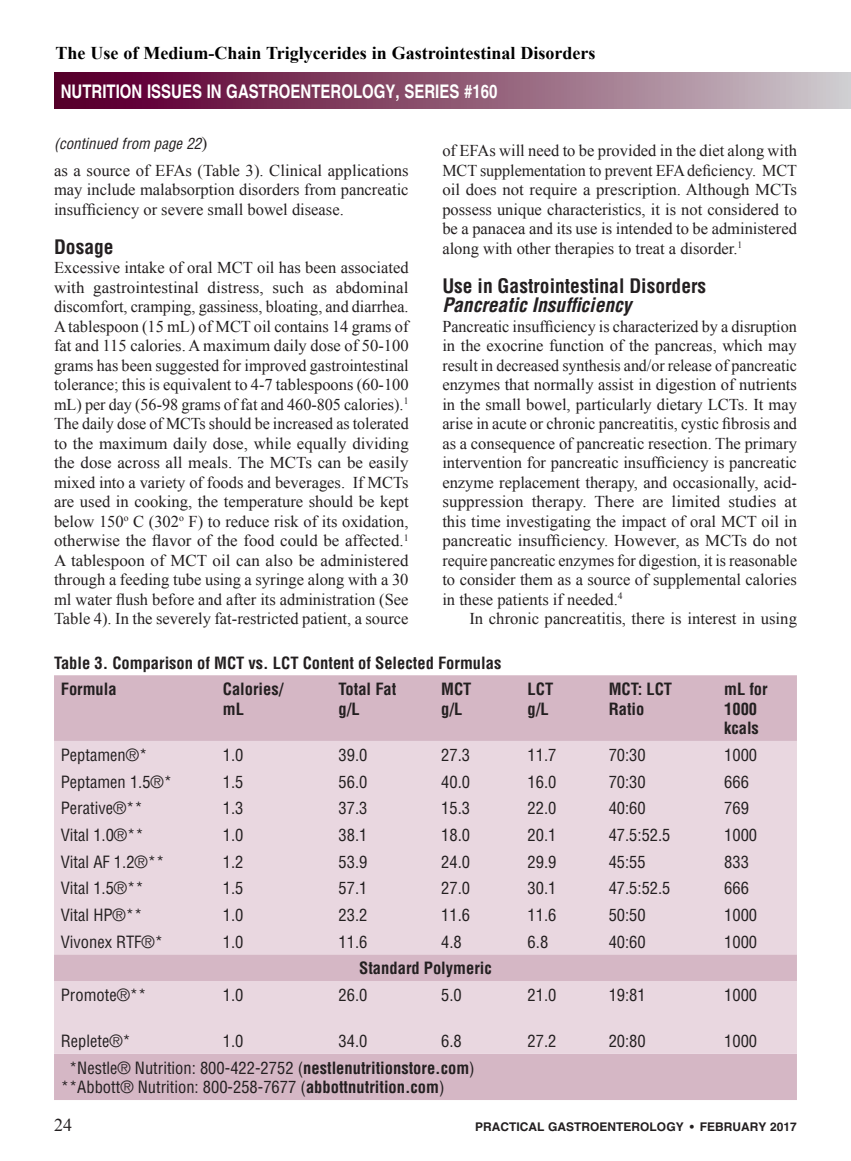
<style>
.page{position:relative;width:851px;height:1161px;background:#fff}
.page>*{position:absolute;margin:0;border:0;box-sizing:border-box;transform-origin:0 0}
.A_Subhead_first_line{font:700 condensed 19.5px "Helvetica";color:#231f20}
.A_Subhead_first_line-2{font:italic 700 condensed 19.5px "Helvetica";color:#231f20}
.t1{font:700 18.75px "Helvetica";color:#fff;scale:.8 1}
.t2{font:700 18px "Times New Roman";color:#000}
.t3{font:18px "Times New Roman";color:#231f20}
.A_Body_Copy-1st_P{font:16.5px/19.5px "Times New Roman";color:#231f20;text-align:justify}
.A_Table_type{font:condensed 16.5px "Helvetica";color:#231f20}
.A_table_header{font:700 condensed 16.5px/19.5px "Helvetica";color:#231f20}
.A_Body_Copy{font:16.5px "Times New Roman";color:#231f20}
.t4{font:italic condensed 15px "Helvetica";color:#231f20}
.t5{font:700 12px "Helvetica";color:#231f20}
.s1{font-family:"Times";font-style:normal;font-stretch:normal;font-size:18px}
.s2{font-weight:700}
</style>
<div class="page">
<div style="left:54px;top:73px;width:796px;height:36px;background:linear-gradient(to right,#540023,#ccc6c9)"></div>
<div style="left:54px;top:675px;width:742px;height:425px;background:#d5b7c5"></div>
<svg style="left:54px;top:741px;width:742px;height:313px;fill:#e9d7e0"></svg>
<p class="t2" style="left:56px;top:40px;width:541px">The Use of Medium-Chain Triglycerides in Gastrointestinal Disorders</p>
<p class="t1" style="left:61px;top:79px;width:547px">NUTRITION ISSUES IN GASTROENTEROLOGY, SERIES #160</p>
<p class="t4" style="left:54px;top:134px;width:155px">(continued from page 22<span class="s1">)</span></p>
<p class="A_Body_Copy-1st_P" style="left:442px;top:140px;width:356px">of EFAs will need to be provided in the diet along with MCT supplementation to prevent EFA deficiency. MCT oil does not require a prescription. Although MCTs possess unique characteristics, it is not considered to be a panacea and its use is intended to be administered along with other therapies to treat a disorder.<sup>1</sup></p>
<p class="A_Subhead_first_line" style="left:442px;top:273px;width:265px">Use in Gastrointestinal Disorders</p>
<p class="A_Subhead_first_line-2" style="left:442px;top:293px;width:191px">Pancreatic Insufficiency</p>
<p class="A_Body_Copy-1st_P" style="left:442px;top:316px;width:356px">Pancreatic insufficiency is characterized by a disruption in the exocrine function of the pancreas, which may result in decreased synthesis and/or release of pancreatic enzymes that normally assist in digestion of nutrients in the small bowel, particularly dietary LCTs. It may arise in acute or chronic pancreatitis, cystic fibrosis and as a consequence of pancreatic resection. The primary intervention for pancreatic insufficiency is pancreatic enzyme replacement therapy, and occasionally, acid&shy;suppression therapy. There are limited studies at this time investigating the impact of oral MCT oil in pancreatic insufficiency. However, as MCTs do not require pancreatic enzymes for digestion, it is reasonable to consider them as a source of supplemental calories in these patients if needed.<sup>4</sup></p>
<p class="A_Body_Copy" style="left:469px;top:607px;width:329px">In chronic pancreatitis, there is interest in using</p>
<p class="A_table_header" style="left:54px;top:653px;width:449px">Table 3. Comparison of MCT vs. LCT Content of Selected Formulas</p>
<p class="A_table_header" style="left:61px;top:679px;width:57px">Formula</p>
<p class="A_table_header" style="left:223px;top:679px;width:62px">Calories/</p>
<p class="A_table_header" style="left:223px;top:699px;width:23px">mL</p>
<p class="A_Body_Copy-1st_P" style="left:54px;top:160px;width:356px">as a source of EFAs (Table 3). Clinical applications may include malabsorption disorders from pancreatic insufficiency or severe small bowel disease.</p>
<p class="A_Subhead_first_line" style="left:54px;top:234px;width:61px">Dosage</p>
<p class="A_Body_Copy-1st_P" style="left:54px;top:257px;width:356px">Excessive intake of oral MCT oil has been associated with gastrointestinal distress, such as abdominal discomfort, cramping, gassiness, bloating, and diarrhea.<br>A tablespoon (15 mL) of MCT oil contains 14 grams of fat and 115 calories. A maximum daily dose of 50-100 grams has been suggested for improved gastrointestinal tolerance; this is equivalent to 4-7 tablespoons (60-100 mL) per day (56-98 grams of fat and 460-805 calories).<sup>1<br></sup>The daily dose of MCTs should be increased as tolerated to the maximum daily dose, while equally dividing the dose across all meals. The MCTs can be easily mixed into a variety of foods and beverages. If MCTs are used in cooking, the temperature should be kept below 150<sup>o</sup> C (302<sup>o</sup> F) to reduce risk of its oxidation, otherwise the flavor of the food could be affected.<sup>1<br></sup>A tablespoon of MCT oil can also be administered through a feeding tube using a syringe along with a 30 ml water flush before and after its administration (See Table 4). In the severely fat-restricted patient, a source</p>
<p class="A_table_header" style="left:441px;top:679px;width:32px">MCT</p>
<p class="A_table_header" style="left:441px;top:699px;width:23px">g/L</p>
<p class="A_table_header" style="left:527px;top:679px;width:27px">LCT</p>
<p class="A_table_header" style="left:527px;top:699px;width:23px">g/L</p>
<p class="A_table_header" style="left:608px;top:679px;width:65px">MCT: LCT</p>
<p class="A_table_header" style="left:608px;top:699px;width:37px">Ratio</p>
<p class="A_table_header" style="left:338px;top:679px;width:59px">Total Fat</p>
<p class="A_table_header" style="left:338px;top:699px;width:23px">g/L</p>
<p class="A_table_header" style="left:724px;top:679px;width:45px">mL for<br>1000 kcals</p>
<p class="A_Table_type" style="left:61px;top:745px;width:88px">Peptamen®*</p>
<p class="A_Table_type" style="left:223px;top:745px;width:22px">1.0</p>
<p class="A_Table_type" style="left:338px;top:745px;width:30px">39.0</p>
<p class="A_Table_type" style="left:441px;top:745px;width:30px">27.3</p>
<p class="A_Table_type" style="left:527px;top:745px;width:30px">11.7</p>
<p class="A_Table_type" style="left:608px;top:745px;width:39px">70:30</p>
<p class="A_Table_type" style="left:724px;top:745px;width:34px">1000</p>
<p class="A_Table_type" style="left:61px;top:771px;width:113px">Peptamen 1.5®*</p>
<p class="A_Table_type" style="left:223px;top:771px;width:22px">1.5</p>
<p class="A_Table_type" style="left:338px;top:771px;width:30px">56.0</p>
<p class="A_Table_type" style="left:441px;top:771px;width:30px">40.0</p>
<p class="A_Table_type" style="left:527px;top:771px;width:30px">16.0</p>
<p class="A_Table_type" style="left:608px;top:771px;width:39px">70:30</p>
<p class="A_Table_type" style="left:724px;top:771px;width:26px">666</p>
<p class="A_Table_type" style="left:61px;top:798px;width:83px">Perative®**</p>
<p class="A_Table_type" style="left:223px;top:798px;width:22px">1.3</p>
<p class="A_Table_type" style="left:338px;top:798px;width:30px">37.3</p>
<p class="A_Table_type" style="left:441px;top:798px;width:30px">15.3</p>
<p class="A_Table_type" style="left:527px;top:798px;width:30px">22.0</p>
<p class="A_Table_type" style="left:608px;top:798px;width:39px">40:60</p>
<p class="A_Table_type" style="left:724px;top:798px;width:26px">769</p>
<p class="A_Table_type" style="left:61px;top:825px;width:84px">Vital 1.0®**</p>
<p class="A_Table_type" style="left:223px;top:825px;width:22px">1.0</p>
<p class="A_Table_type" style="left:338px;top:825px;width:30px">38.1</p>
<p class="A_Table_type" style="left:441px;top:825px;width:30px">18.0</p>
<p class="A_Table_type" style="left:527px;top:825px;width:30px">20.1</p>
<p class="A_Table_type" style="left:608px;top:825px;width:63px">47.5:52.5</p>
<p class="A_Table_type" style="left:724px;top:825px;width:34px">1000</p>
<p class="A_Table_type" style="left:61px;top:851px;width:105px">Vital AF 1.2®**</p>
<p class="A_Table_type" style="left:223px;top:851px;width:22px">1.2</p>
<p class="A_Table_type" style="left:338px;top:851px;width:30px">53.9</p>
<p class="A_Table_type" style="left:441px;top:851px;width:30px">24.0</p>
<p class="A_Table_type" style="left:527px;top:851px;width:30px">29.9</p>
<p class="A_Table_type" style="left:608px;top:851px;width:39px">45:55</p>
<p class="A_Table_type" style="left:724px;top:851px;width:26px">833</p>
<p class="A_Table_type" style="left:61px;top:878px;width:84px">Vital 1.5®**</p>
<p class="A_Table_type" style="left:223px;top:878px;width:22px">1.5</p>
<p class="A_Table_type" style="left:338px;top:878px;width:30px">57.1</p>
<p class="A_Table_type" style="left:441px;top:878px;width:30px">27.0</p>
<p class="A_Table_type" style="left:527px;top:878px;width:30px">30.1</p>
<p class="A_Table_type" style="left:608px;top:878px;width:63px">47.5:52.5</p>
<p class="A_Table_type" style="left:724px;top:878px;width:26px">666</p>
<p class="A_Table_type" style="left:61px;top:905px;width:83px">Vital HP®**</p>
<p class="A_Table_type" style="left:223px;top:905px;width:22px">1.0</p>
<p class="A_Table_type" style="left:338px;top:905px;width:30px">23.2</p>
<p class="A_Table_type" style="left:441px;top:905px;width:30px">11.6</p>
<p class="A_Table_type" style="left:527px;top:905px;width:30px">11.6</p>
<p class="A_Table_type" style="left:608px;top:905px;width:39px">50:50</p>
<p class="A_Table_type" style="left:724px;top:905px;width:34px">1000</p>
<p class="A_Table_type" style="left:61px;top:931px;width:104px">Vivonex RTF®*</p>
<p class="A_Table_type" style="left:223px;top:931px;width:22px">1.0</p>
<p class="A_Table_type" style="left:338px;top:931px;width:30px">11.6</p>
<p class="A_Table_type" style="left:441px;top:931px;width:22px">4.8</p>
<p class="A_Table_type" style="left:527px;top:931px;width:22px">6.8</p>
<p class="A_Table_type" style="left:608px;top:931px;width:39px">40:60</p>
<p class="A_Table_type" style="left:724px;top:931px;width:34px">1000</p>
<p class="A_table_header" style="left:359px;top:958px;width:134px">Standard Polymeric</p>
<p class="A_Table_type" style="left:61px;top:985px;width:87px">Promote®**</p>
<p class="A_Table_type" style="left:223px;top:985px;width:22px">1.0</p>
<p class="A_Table_type" style="left:338px;top:985px;width:30px">26.0</p>
<p class="A_Table_type" style="left:441px;top:985px;width:22px">5.0</p>
<p class="A_Table_type" style="left:527px;top:985px;width:30px">21.0</p>
<p class="A_Table_type" style="left:608px;top:985px;width:39px">19:81</p>
<p class="A_Table_type" style="left:724px;top:985px;width:34px">1000</p>
<p class="A_Table_type" style="left:61px;top:1031px;width:72px">Replete®*</p>
<p class="A_Table_type" style="left:223px;top:1031px;width:22px">1.0</p>
<p class="A_Table_type" style="left:338px;top:1031px;width:30px">34.0</p>
<p class="A_Table_type" style="left:441px;top:1031px;width:22px">6.8</p>
<p class="A_Table_type" style="left:527px;top:1031px;width:30px">27.2</p>
<p class="A_Table_type" style="left:608px;top:1031px;width:39px">20:80</p>
<p class="A_Table_type" style="left:724px;top:1031px;width:34px">1000</p>
<p class="A_Table_type" style="left:69px;top:1057px;width:407px">*Nestle® Nutrition: 800-422-2752 (<span class="s2">nestlenutritionstore.com</span>)</p>
<p class="A_Table_type" style="left:61px;top:1077px;width:385px">**Abbott® Nutrition: 800-258-7677 (<span class="s2">abbottnutrition.com</span>)</p>
<p class="t3" style="left:54px;top:1113px;width:19px">24</p>
<p class="t5" style="left:475px;top:1119px;width:323px">PRACTICAL GASTROENTEROLOGY • FEBRUARY 2017</p>
</div>
